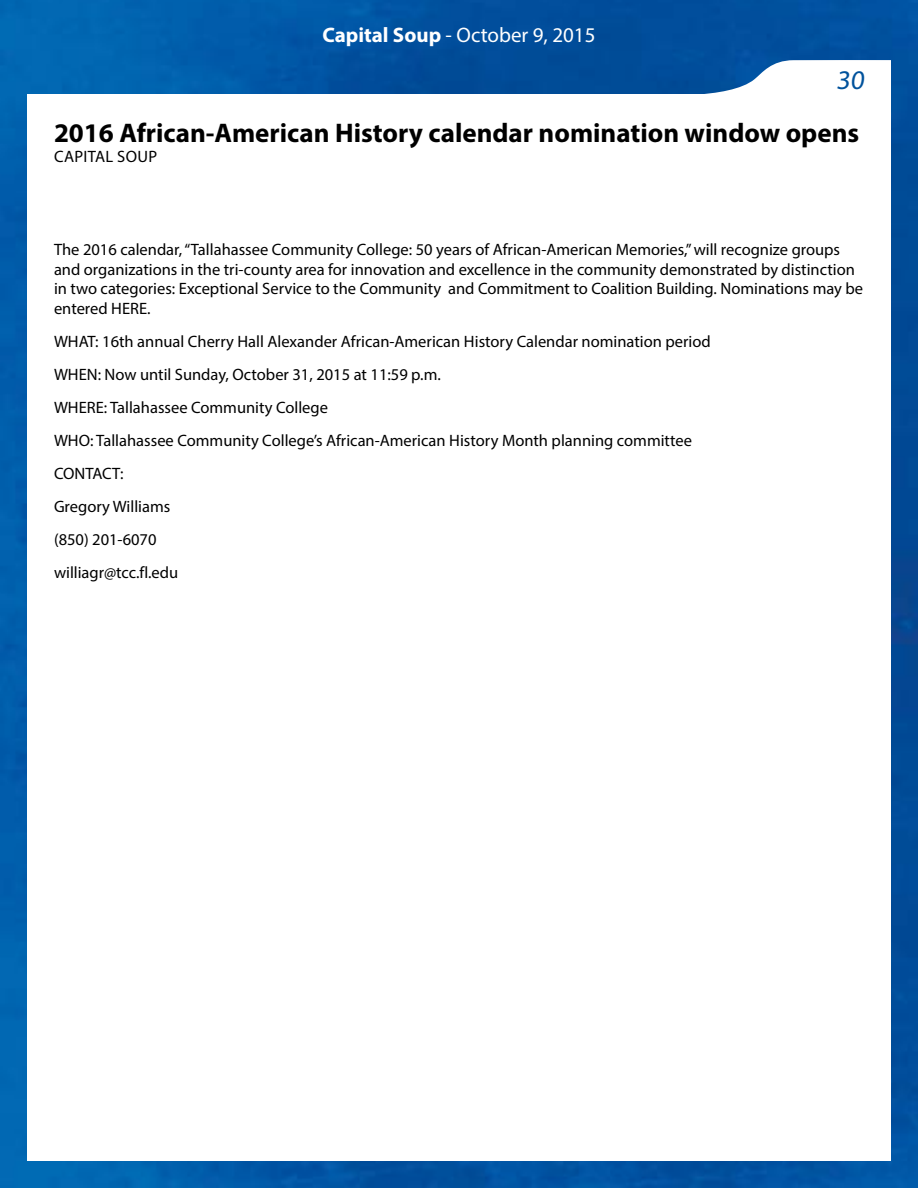
<style>
.page{position:relative;width:918px;height:1188px;background:#fff}
.page>*{position:absolute;margin:0;border:0;box-sizing:border-box;transform-origin:0 0}
.t1{font:700 27px "Myriad Pro";color:#000}
.t2{font:27px "Myriad Pro";color:#00529c}
.t3{font:21px "Myriad Pro";color:#fff}
.t4{font:16.5px/33px "Myriad Pro";color:#000}
.t5{font:16.5px "Myriad Pro";letter-spacing:.02em;color:#000}
.s1{font-weight:700}
</style>
<div class="page">
<img style="left:0;top:0;width:918px;height:1188px">
<div style="left:27px;top:94px;width:864px;height:1067px;background:#fff"></div>
<svg style="left:626px;top:60px;width:265px;height:34px"></svg>
<p class="t3" style="left:322px;top:22px;width:275px"><span class="s1">Capital Soup</span> - October 9, 2015</p>
<h1 class="t2" style="left:836px;top:64px;width:33px">30</h1>
<h1 class="t1" style="left:54px;top:115px;width:807px">2016 African-American History calendar nomination window opens</h1>
<p class="t5" style="left:54px;top:146px;width:105px">CAPITAL SOUP</p>
<p class="t4" style="left:54px;top:240px;width:811px;line-height:19.5px">The 2016 calendar, “Tallahassee Community College: 50 years of African-American Memories,” will recognize groups and organizations in the tri-county area for innovation and excellence in the community demonstrated by distinction in two categories: Exceptional Service to the Community and Commitment to Coalition Building. Nominations may be entered HERE.</p>
<p class="t4" style="left:54px;top:325px;width:658px">WHAT: 16th annual Cherry Hall Alexander African-American History Calendar nomination period WHEN: Now until Sunday, October 31, 2015 at 11:59 p.m.<br>WHERE: Tallahassee Community College<br>WHO: Tallahassee Community College’s African-American History Month planning committee CONTACT:<br>Gregory Williams<br>(850) 201-6070<br>williagr@tcc.fl.edu</p>
</div>
